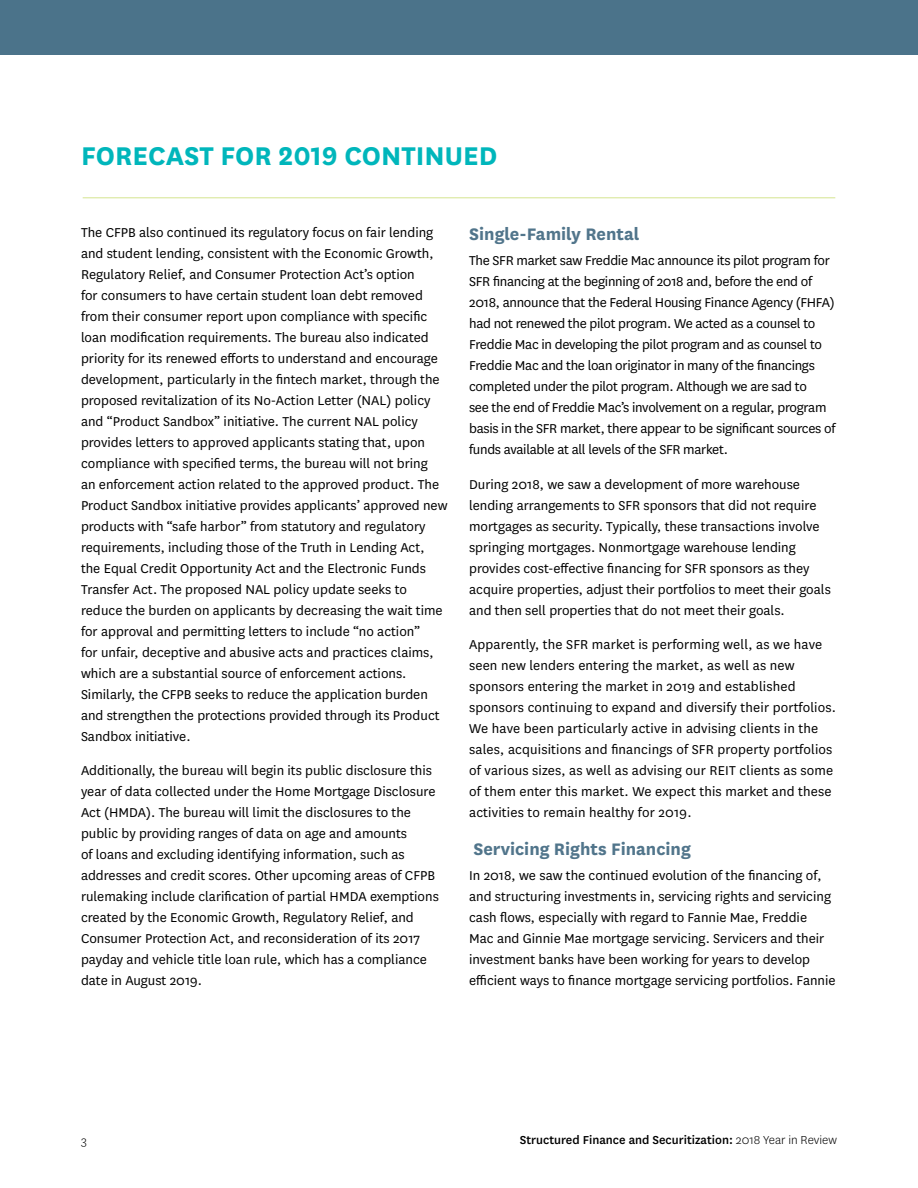
<style>
.page{position:relative;width:918px;height:1188px;background:#fff}
.page>*{position:absolute;margin:0;border:0;box-sizing:border-box;transform-origin:0 0}
.t1{font:700 30px "National";color:#00b6bb}
.t2{font:700 19.5px "National";color:#51758b}
.t3{font:15px/21px "National";color:#000}
.t4{font:15px/21px "National";letter-spacing:-.02em;color:#000}
.t5{font:500 13.5px "National";color:#000}
.t6{font:300 13.5px "National";color:#000}
.s1{font-weight:300}
</style>
<div class="page">
<hr style="left:83px;top:197px;width:752px;height:1px;background:#d4e48f">
<div style="left:0;top:0;width:918px;height:55px;background:#4b738a"></div>
<h1 class="t1" style="left:81px;top:135px;width:418px">FORECAST FOR 2019 CONTINUED</h1>
<p class="t3" style="left:81px;top:221px;width:368px">The CFPB also continued its regulatory focus on fair lending and student lending, consistent with the Economic Growth, Regulatory Relief, and Consumer Protection Act’s option<br>for consumers to have certain student loan debt removed from their consumer report upon compliance with specific loan modification requirements. The bureau also indicated priority for its renewed efforts to understand and encourage development, particularly in the fintech market, through the proposed revitalization of its No-Action Letter (NAL) policy and “Product Sandbox” initiative. The current NAL policy provides letters to approved applicants stating that, upon compliance with specified terms, the bureau will not bring<br>an enforcement action related to the approved product. The Product Sandbox initiative provides applicants’ approved new products with “safe harbor” from statutory and regulatory requirements, including those of the Truth in Lending Act, the Equal Credit Opportunity Act and the Electronic Funds Transfer Act. The proposed NAL policy update seeks to reduce the burden on applicants by decreasing the wait time for approval and permitting letters to include “no action”<br>for unfair, deceptive and abusive acts and practices claims, which are a substantial source of enforcement actions.<br>Similarly, the CFPB seeks to reduce the application burden and strengthen the protections provided through its Product Sandbox initiative.</p>
<p class="t3" style="left:81px;top:759px;width:359px">Additionally, the bureau will begin its public disclosure this year of data collected under the Home Mortgage Disclosure Act (HMDA). The bureau will limit the disclosures to the public by providing ranges of data on age and amounts<br>of loans and excluding identifying information, such as addresses and credit scores. Other upcoming areas of CFPB rulemaking include clarification of partial HMDA exemptions created by the Economic Growth, Regulatory Relief, and Consumer Protection Act, and reconsideration of its 2017 payday and vehicle title loan rule, which has a compliance date in August 2019.</p>
<h2 class="t2" style="left:469px;top:220px;width:172px">Single-Family Rental</h2>
<p class="t4" style="left:469px;top:250px;width:368px">The SFR market saw Freddie Mac announce its pilot program for SFR financing at the beginning of 2018 and, before the end of 2018, announce that the Federal Housing Finance Agency (FHFA) had not renewed the pilot program. We acted as a counsel to Freddie Mac in developing the pilot program and as counsel to Freddie Mac and the loan originator in many of the financings completed under the pilot program. Although we are sad to<br>see the end of Freddie Mac’s involvement on a regular, program basis in the SFR market, there appear to be significant sources of funds available at all levels of the SFR market.</p>
<p class="t3" style="left:469px;top:473px;width:363px">During 2018, we saw a development of more warehouse lending arrangements to SFR sponsors that did not require mortgages as security. Typically, these transactions involve springing mortgages. Nonmortgage warehouse lending provides cost-effective financing for SFR sponsors as they acquire properties, adjust their portfolios to meet their goals and then sell properties that do not meet their goals.</p>
<p class="t3" style="left:469px;top:634px;width:368px">Apparently, the SFR market is performing well, as we have seen new lenders entering the market, as well as new sponsors entering the market in 2019 and established sponsors continuing to expand and diversify their portfolios.<br>We have been particularly active in advising clients in the sales, acquisitions and financings of SFR property portfolios of various sizes, as well as advising our REIT clients as some of them enter this market. We expect this market and these activities to remain healthy for 2019.</p>
<h2 class="t2" style="left:473px;top:835px;width:219px">Servicing Rights Financing</h2>
<p class="t3" style="left:469px;top:865px;width:368px">In 2018, we saw the continued evolution of the financing of, and structuring investments in, servicing rights and servicing cash flows, especially with regard to Fannie Mae, Freddie<br>Mac and Ginnie Mae mortgage servicing. Servicers and their investment banks have been working for years to develop efficient ways to finance mortgage servicing portfolios. Fannie</p>
<p class="t6" style="left:81px;top:1133px;width:7px">3</p>
<p class="t5" style="left:520px;top:1130px;width:319px">Structured Finance and Securitization: <span class="s1">2018 Year in Review</span></p>
</div>
